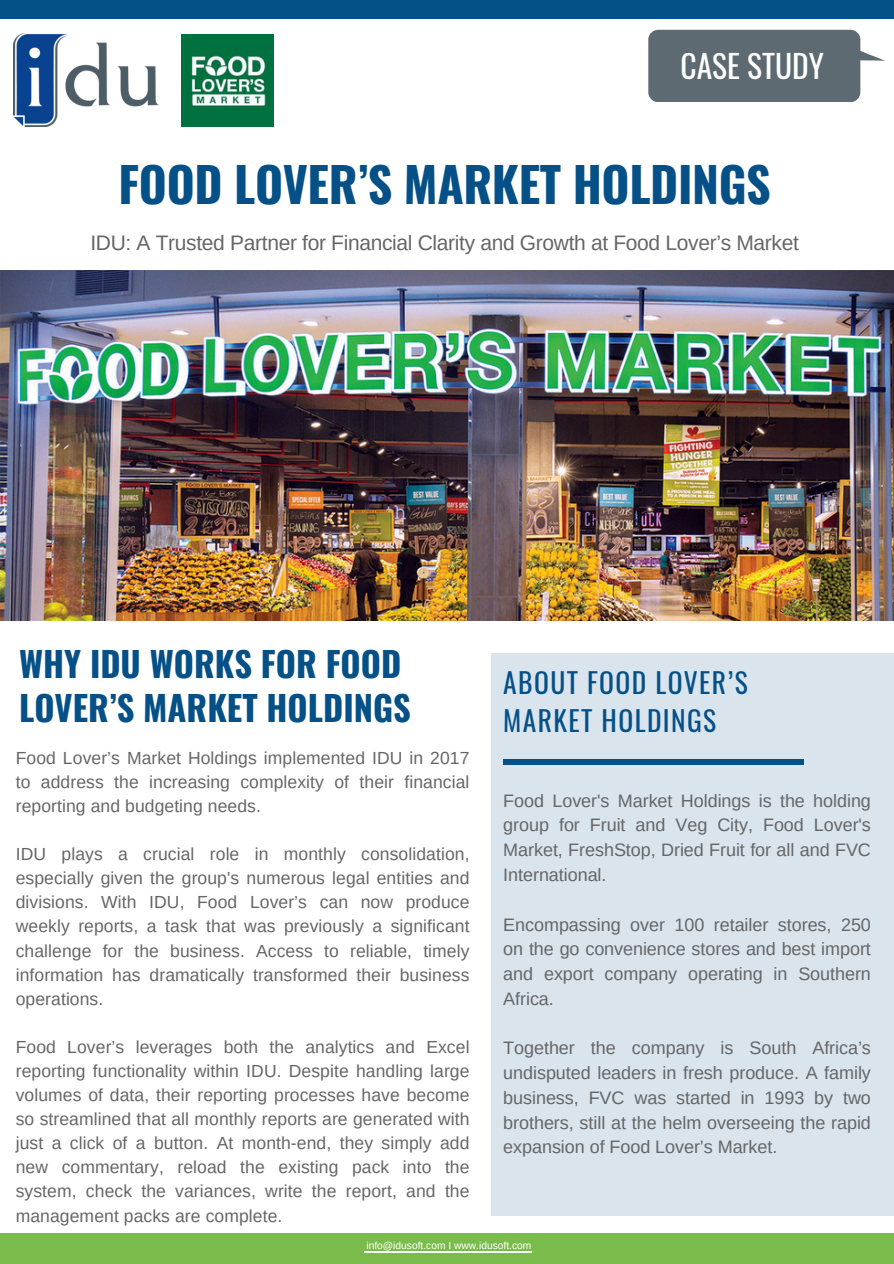
<style>
.page{position:relative;width:894px;height:1264px;background:#fff}
.page>*{position:absolute;margin:0;border:0;box-sizing:border-box;transform-origin:0 0}
.t1{font:700 48px "Oswald";letter-spacing:-.01em;color:#055087}
.t2{font:700 34.5px/43.8px "Oswald";color:#055087}
.t3{font:31.5px "Oswald";color:#fff}
.t4{font:27.6px/38.4px "Oswald";letter-spacing:.05em;color:#055087}
.t5{font:21px "Arimo";letter-spacing:-.015em;color:#666}
.t6{font:18px/24.8px "Arimo";letter-spacing:-.005em;color:#666;text-align:justify}
.t7{font:17.55px/24.2px "Arimo";letter-spacing:.005em;color:#666;text-align:justify}
.t8{font:10.2px "Arimo";color:#fff}
</style>
<div class="page">
<div style="left:0;top:0;width:893px;height:19px;background:#055087"></div>
<div style="left:491px;top:653px;width:402px;height:563px;background:#d9e4ed"></div>
<img style="left:13px;top:33px;width:145px;height:94px">
<svg style="left:648px;top:30px;width:237px;height:72px;background:#6e797f"></svg>
<div style="left:503px;top:758px;width:300px;height:6px;background:#055087"></div>
<div style="left:0;top:1233px;width:893px;height:30px;background:#7abc4b"></div>
<img style="left:181px;top:34px;width:93px;height:93px">
<img style="left:0;top:271px;width:893px;height:350px">
<hr style="left:366px;top:1250px;width:165px;height:2px;background:#fff">
<h6 class="t3" style="left:680px;top:41px;width:145px">CASE STUDY</h6>
<h6 class="t1" style="left:118px;top:147px;width:653px">FOOD LOVER’S MARKET HOLDINGS</h6>
<h6 class="t5" style="left:90px;top:231px;width:709px">IDU: A Trusted Partner for Financial Clarity and Growth at Food Lover’s Market</h6>
<h4 class="t2" style="left:19px;top:640px;width:393px">WHY IDU WORKS FOR FOOD<br>LOVER’S MARKET HOLDINGS</h4>
<h1 class="t7" style="left:16px;top:745px;width:455px">Food Lover’s Market Holdings implemented IDU in 2017 to address the increasing complexity of their financial reporting and budgeting needs.</h1>
<h5 class="t7" style="left:16px;top:842px;width:455px">IDU plays a crucial role in monthly consolidation, especially given the group's numerous legal entities and divisions. With IDU, Food Lover’s can now produce weekly reports, a task that was previously a significant challenge for the business. Access to reliable, timely information has dramatically transformed their business operations.</h5>
<p class="t7" style="left:16px;top:1034px;width:455px">Food Lover’s leverages both the analytics and Excel reporting functionality within IDU. Despite handling large volumes of data, their reporting processes have become so streamlined that all monthly reports are generated with just a click of a button. At month-end, they simply add new commentary, reload the existing pack into the system, check the variances, write the report, and the management packs are complete.</p>
<h2 class="t4" style="left:503px;top:662px;width:246px">ABOUT FOOD LOVER’S<br>MARKET HOLDINGS</h2>
<h6 class="t6" style="left:503px;top:788px;width:369px">Food Lover's Market Holdings is the holding group for Fruit and Veg City, Food Lover's Market, FreshStop, Dried Fruit for all and FVC International.</h6>
<h6 class="t6" style="left:503px;top:911px;width:369px">Encompassing over 100 retailer stores, 250 on the go convenience stores and best import and export company operating in Southern Africa.</h6>
<p class="t6" style="left:503px;top:1035px;width:369px">Together the company is South Africa’s undisputed leaders in fresh produce. A family business, FVC was started in 1993 by two brothers, still at the helm overseeing the rapid expansion of Food Lover’s Market.</p>
<h6 class="t8" style="left:366px;top:1239px;width:166px">info@idusoft.com I www.idusoft.com</h6>
</div>
